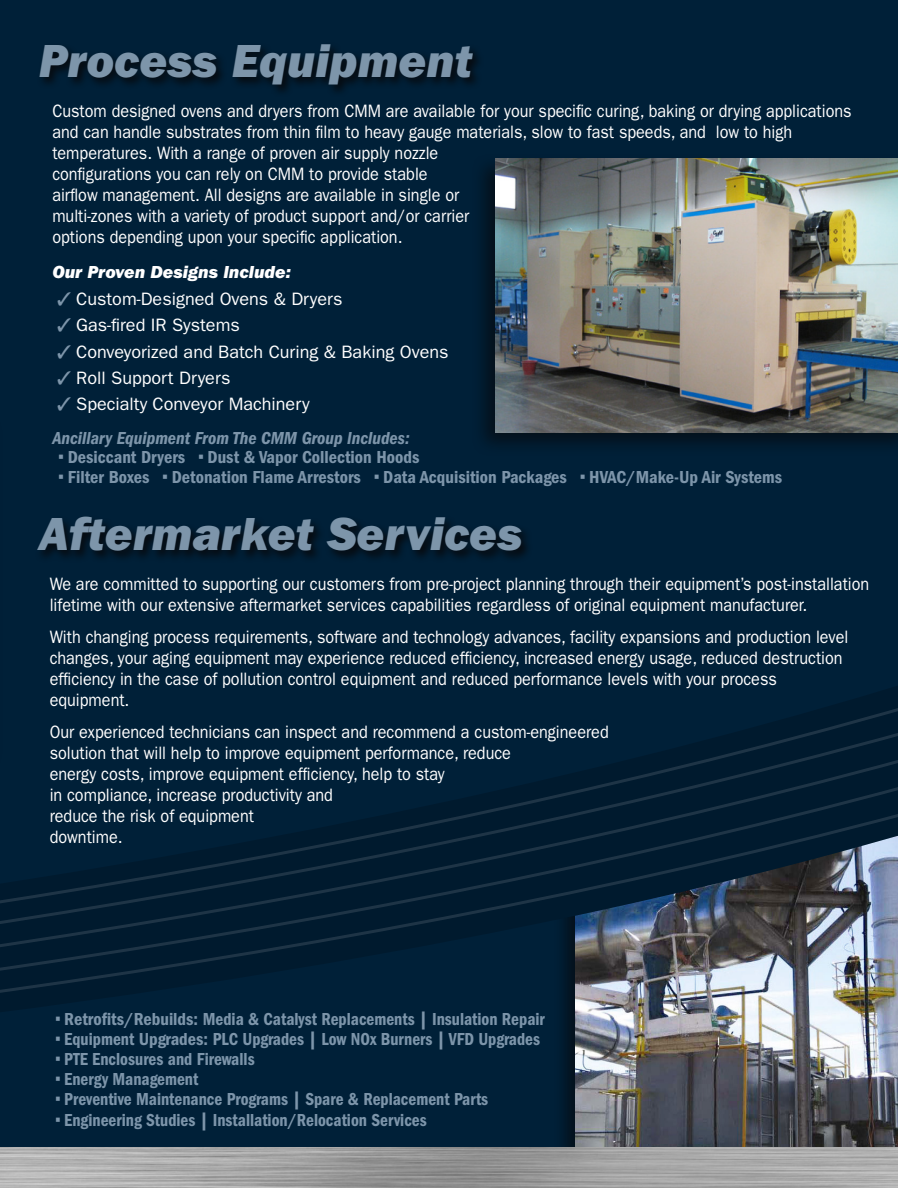
<style>
.page{position:relative;width:898px;height:1188px;background:#fff}
.page>*{position:absolute;margin:0;border:0;box-sizing:border-box;transform-origin:0 0}
.t1{font:italic 800 48px "Franklin Gothic";color:#7d95aa}
.t2{font:18px/21px "ITC Franklin Gothic Std";color:#fff;scale:.9 1}
.t3{font:18px "ITC Franklin Gothic Std Dm Cd";color:#7d95aa;scale:.95 1}
.t4{font:18px "ITC Franklin Gothic Std Dm Cd";color:#7d95aa}
.t5{font:18px "ITC Franklin Gothic Std";color:#fff}
.t6{font:18px "ITC Franklin Gothic Std Dm Cd It";color:#7d95aa}
.t7{font:italic 800 18px "Franklin Gothic";color:#fff}
.s1{font-size:27px}
</style>
<div class="page">
<div style="left:0;top:0;width:897px;height:1188px;background:#002038"></div>
<div style="left:470px;top:153px;width:427px;height:304px;background:#080302;opacity:.55"></div>
<img style="left:495px;top:159px;width:402px;height:273px">
<div style="left:37px;top:42px;width:447px;height:55px;background:#080302;opacity:.75"></div>
<div style="left:35px;top:514px;width:498px;height:49px;background:#080302;opacity:.75"></div>
<svg style="left:35px;top:540px;width:498px;height:23px"></svg>
<svg style="left:0;top:792px;width:897px;height:356px"></svg>
<img style="left:0;top:1148px;width:897px;height:40px">
<p class="t1" style="left:39px;top:33px;width:434px">Process Equipment</p>
<p class="t2" style="left:52px;top:101px;width:889px">Custom designed ovens and dryers from CMM are available for your specific curing, baking or drying applications and can handle substrates from thin film to heavy gauge materials, slow to fast speeds, and low to high temperatures. With a range of proven air supply nozzle<br>configurations you can rely on CMM to provide stable<br>airflow management. All designs are available in single or<br>multi-zones with a variety of product support and/or carrier<br>options depending upon your specific application.</p>
<p class="t7" style="left:52px;top:262px;width:240px">Our Proven Designs Include:</p>
<p class="t5" style="left:76px;top:288px;width:268px">Custom-Designed Ovens &amp; Dryers</p>
<p class="t5" style="left:76px;top:315px;width:165px">Gas-fired IR Systems</p>
<p class="t5" style="left:76px;top:341px;width:373px">Conveyorized and Batch Curing &amp; Baking Ovens</p>
<p class="t5" style="left:76px;top:368px;width:155px">Roll Support Dryers</p>
<p class="t5" style="left:76px;top:394px;width:235px">Specialty Conveyor Machinery</p>
<p class="t6" style="left:52px;top:428px;width:358px">Ancillary Equipment From The CMM Group Includes:</p>
<p class="t4" style="left:59px;top:447px;width:361px"><span class="s1">•</span> Desiccant Dryers <span class="s1">•</span> Dust &amp; Vapor Collection Hoods</p>
<p class="t4" style="left:59px;top:466px;width:724px"><span class="s1">•</span> Filter Boxes <span class="s1">•</span> Detonation Flame Arrestors <span class="s1">•</span> Data Acquisition Packages <span class="s1">•</span> HVAC/Make-Up Air Systems</p>
<p class="t1" style="left:39px;top:506px;width:485px">Aftermarket Services</p>
<p class="t2" style="left:50px;top:574px;width:911px">We are committed to supporting our customers from pre-project planning through their equipment’s post-installation lifetime with our extensive aftermarket services capabilities regardless of original equipment manufacturer.</p>
<p class="t2" style="left:50px;top:627px;width:888px">With changing process requirements, software and technology advances, facility expansions and production level changes, your aging equipment may experience reduced efficiency, increased energy usage, reduced destruction efficiency in the case of pollution control equipment and reduced performance levels with your process equipment.</p>
<p class="t2" style="left:50px;top:721px;width:622px">Our experienced technicians can inspect and recommend a custom-engineered solution that will help to improve equipment performance, reduce<br>energy costs, improve equipment efficiency, help to stay<br>in compliance, increase productivity and<br>reduce the risk of equipment<br>downtime.</p>
<p class="t4" style="left:56px;top:1008px;width:490px"><span class="s1">•</span> Retrofits/Rebuilds: Media &amp; Catalyst Replacements | Insulation Repair</p>
<p class="t3" style="left:56px;top:1029px;width:510px"><span class="s1">•</span> Equipment Upgrades: PLC Upgrades | Low NOx Burners | VFD Upgrades</p>
<p class="t3" style="left:56px;top:1049px;width:210px"><span class="s1">•</span> PTE Enclosures and Firewalls</p>
<p class="t3" style="left:56px;top:1069px;width:151px"><span class="s1">•</span> Energy Management</p>
<p class="t3" style="left:56px;top:1089px;width:456px"><span class="s1">•</span> Preventive Maintenance Programs | Spare &amp; Replacement Parts</p>
<p class="t3" style="left:56px;top:1109px;width:391px"><span class="s1">•</span> Engineering Studies | Installation/Relocation Services</p>
</div>
